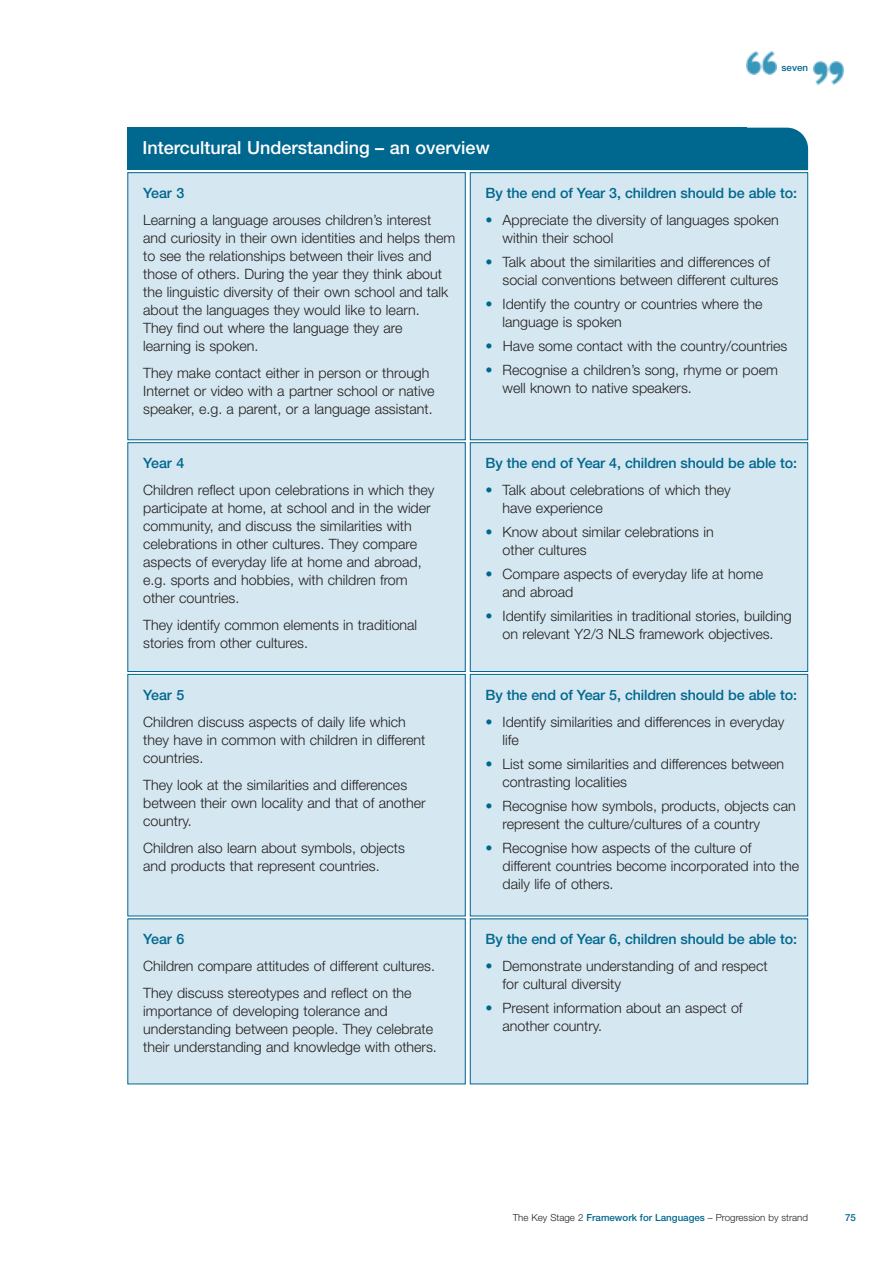
<style>
.page{position:relative;width:893px;height:1263px;background:#fff}
.page>*{position:absolute;margin:0;border:0;box-sizing:border-box;transform-origin:0 0}
.t1{font:500 18px "Helvetica Neue";color:#fff}
.t2{font:300 14.25px/18px "Helvetica Neue";color:#231f1f}
.t3{font:500 14.25px "Helvetica Neue";letter-spacing:-.01em;color:#00678f}
.t4{font:300 9.75px "Helvetica Neue";color:#231f1f}
.t5{font:500 9.75px "Helvetica Neue";color:#00678f}
.s1{color:#00678f}
.s2{font-weight:500;color:#00678f}
</style>
<div class="page">
<img style="left:746px;top:51px;width:30px;height:24px">
<img style="left:813px;top:61px;width:30px;height:24px">
<div style="left:128px;top:173px;width:337px;height:267px;background:#d5e7f0"></div>
<div style="left:470px;top:173px;width:337px;height:267px;background:#d5e7f0"></div>
<div style="left:470px;top:172px;width:338px;height:268px;border:1px solid #00678f"></div>
<div style="left:128px;top:443px;width:337px;height:229px;background:#d5e7f0"></div>
<div style="left:127px;top:442px;width:338px;height:230px;border:1px solid #00678f"></div>
<div style="left:470px;top:443px;width:337px;height:229px;background:#d5e7f0"></div>
<div style="left:470px;top:442px;width:338px;height:230px;border:1px solid #00678f"></div>
<div style="left:128px;top:674px;width:337px;height:242px;background:#d5e7f0"></div>
<div style="left:470px;top:674px;width:337px;height:242px;background:#d5e7f0"></div>
<div style="left:470px;top:674px;width:338px;height:242px;border:1px solid #00678f"></div>
<div style="left:128px;top:919px;width:337px;height:165px;background:#d5e7f0"></div>
<div style="left:470px;top:919px;width:337px;height:165px;background:#d5e7f0"></div>
<div style="left:470px;top:919px;width:338px;height:165px;border:1px solid #00678f"></div>
<div style="left:746px;top:128px;width:62px;height:42px;background:#00678f"></div>
<div style="left:127px;top:128px;width:619px;height:42px;background:#00678f"></div>
<p class="t1" style="left:142px;top:141px;width:349px">Intercultural Understanding – an overview</p>
<p class="t5" style="left:781px;top:64px;width:28px">seven</p>
<p class="t3" style="left:143px;top:188px;width:43px">Year 3</p>
<p class="t2" style="left:143px;top:212px;width:314px">Learning a language arouses children’s interest and curiosity in their own identities and helps them to see the relationships between their lives and those of others. During the year they think about the linguistic diversity of their own school and talk about the languages they would like to learn.<br>They find out where the language they are<br>learning is spoken.</p>
<p class="t2" style="left:143px;top:365px;width:293px">They make contact either in person or through<br>Internet or video with a partner school or native speaker, e.g. a parent, or a language assistant.</p>
<p class="t3" style="left:143px;top:458px;width:43px">Year 4</p>
<p class="t2" style="left:143px;top:482px;width:293px">Children reflect upon celebrations in which they participate at home, at school and in the wider community, and discuss the similarities with celebrations in other cultures. They compare aspects of everyday life at home and abroad, e.g. sports and hobbies, with children from other countries.</p>
<p class="t2" style="left:143px;top:617px;width:275px">They identify common elements in traditional stories from other cultures.</p>
<p class="t3" style="left:143px;top:690px;width:43px">Year 5</p>
<p class="t2" style="left:143px;top:714px;width:284px">Children discuss aspects of daily life which they have in common with children in different countries.</p>
<p class="t2" style="left:143px;top:777px;width:284px">They look at the similarities and differences between their own locality and that of another country.</p>
<p class="t2" style="left:143px;top:840px;width:263px">Children also learn about symbols, objects and products that represent countries.</p>
<p class="t3" style="left:143px;top:934px;width:43px">Year 6</p>
<p class="t2" style="left:143px;top:954px;width:293px;line-height:27px">Children compare attitudes of different cultures.<br>They discuss stereotypes and reflect on the</p>
<p class="t2" style="left:143px;top:1004px;width:295px">importance of developing tolerance and understanding between people. They celebrate their understanding and knowledge with others.</p>
<p class="t3" style="left:485px;top:188px;width:313px">By the end of Year 3, children should be able to:</p>
<p class="t2" style="left:502px;top:212px;width:278px;text-indent:-17px"><span class="s1">•</span> Appreciate the diversity of languages spoken within their school</p>
<p class="t2" style="left:502px;top:254px;width:277px;text-indent:-17px"><span class="s1">•</span> Talk about the similarities and differences of social conventions between different cultures</p>
<p class="t2" style="left:502px;top:296px;width:261px;text-indent:-17px"><span class="s1">•</span> Identify the country or countries where the language is spoken</p>
<p class="t2" style="left:485px;top:338px;width:303px"><span class="s1">•</span> Have some contact with the country/countries</p>
<p class="t2" style="left:502px;top:362px;width:277px;text-indent:-17px"><span class="s1">•</span> Recognise a children’s song, rhyme or poem well known to native speakers.</p>
<p class="t3" style="left:485px;top:458px;width:313px">By the end of Year 4, children should be able to:</p>
<p class="t2" style="left:502px;top:482px;width:230px;text-indent:-17px"><span class="s1">•</span> Talk about celebrations of which they have experience</p>
<p class="t2" style="left:502px;top:524px;width:213px;text-indent:-17px"><span class="s1">•</span> Know about similar celebrations in other cultures</p>
<p class="t2" style="left:502px;top:566px;width:262px;text-indent:-17px"><span class="s1">•</span> Compare aspects of everyday life at home and abroad</p>
<p class="t2" style="left:485px;top:608px;width:307px;text-align:center"><span class="s1">•</span> Identify similarities in traditional stories, building on relevant Y2/3 NLS framework objectives.</p>
<p class="t3" style="left:485px;top:690px;width:313px">By the end of Year 5, children should be able to:</p>
<p class="t2" style="left:502px;top:714px;width:283px;text-indent:-17px"><span class="s1">•</span> Identify similarities and differences in everyday life</p>
<p class="t2" style="left:502px;top:756px;width:283px;text-indent:-17px"><span class="s1">•</span> List some similarities and differences between contrasting localities</p>
<p class="t2" style="left:502px;top:798px;width:295px;text-indent:-17px"><span class="s1">•</span> Recognise how symbols, products, objects can represent the culture/cultures of a country</p>
<p class="t2" style="left:502px;top:840px;width:298px;text-indent:-17px"><span class="s1">•</span> Recognise how aspects of the culture of different countries become incorporated into the daily life of others.</p>
<p class="t3" style="left:485px;top:934px;width:313px">By the end of Year 6, children should be able to:</p>
<p class="t2" style="left:502px;top:959px;width:266px;text-indent:-17px"><span class="s1">•</span> Demonstrate understanding of and respect for cultural diversity</p>
<p class="t2" style="left:502px;top:1001px;width:242px;text-indent:-17px"><span class="s1">•</span> Present information about an aspect of another country.</p>
<p class="t4" style="left:513px;top:1214px;width:297px">The Key Stage 2 <span class="s2">Framework for Languages</span> – Progression by strand</p>
<p class="t5" style="left:845px;top:1214px;width:12px">75</p>
</div>
